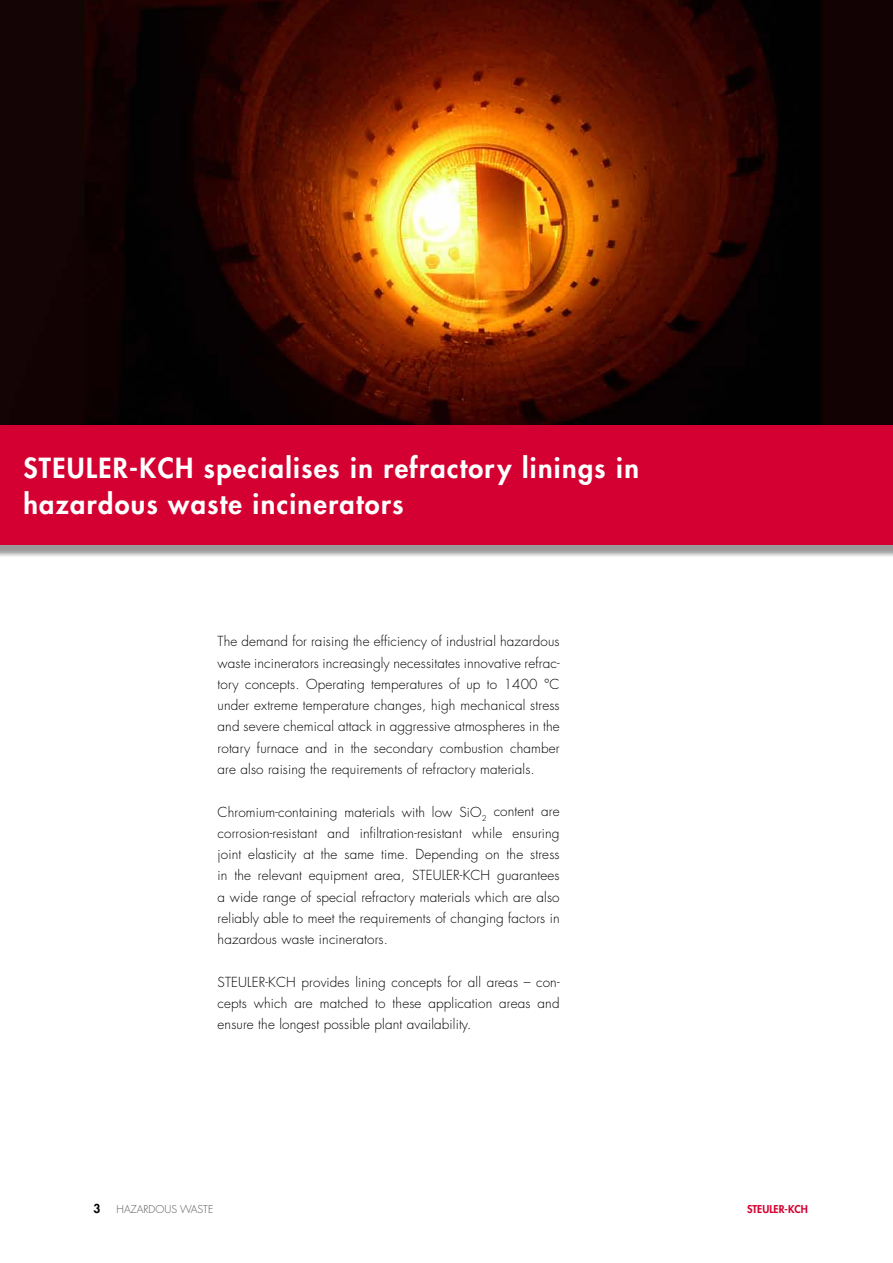
<style>
.page{position:relative;width:893px;height:1263px;background:#fff}
.page>*{position:absolute;margin:0;border:0;box-sizing:border-box;transform-origin:0 0}
.t1{font:800 27px/36px "Futura";letter-spacing:.05em;color:#fff}
.t2{font:300 13.5px/21.3px "Futura";letter-spacing:.01em;color:#000;text-align:justify}
.t3{font:800 12px "Futura";color:#000}
.t4{font:300 10.5px "Futura";color:#58585a}
.t5{font:800 10.5px "Futura";color:#d40032}
</style>
<div class="page">
<img style="left:0;top:0;width:893px;height:425px">
<div style="left:0;top:430px;width:893px;height:128px;background:#000;opacity:.4"></div>
<div style="left:0;top:425px;width:893px;height:119px;background:#d40032"></div>
<h1 class="t1" style="left:23px;top:449px;width:617px">STEULER-KCH specialises in refractory linings in hazardous waste incinerators</h1>
<p class="t2" style="left:218px;top:631px;width:343px">The demand for raising the efficiency of industrial hazardous waste incinerators increasingly necessitates innovative refrac&shy;tory concepts. Operating temperatures of up to 1400 °C under extreme temperature changes, high mechanical stress and severe chemical attack in aggressive atmospheres in the rotary furnace and in the secondary combustion chamber are also raising the requirements of refractory materials.</p>
<p class="t2" style="left:218px;top:801px;width:343px">Chromium-containing materials with low SiO<sub>2</sub> content are corrosion-resistant and infiltration-resistant while ensuring joint elasticity at the same time. Depending on the stress in the relevant equipment area, STEU</p>
<p class="t2" style="left:218px;top:865px;width:344px;text-indent:224px">LER-KCH guarantees a wide range of special refractory materials which are also reliably able to meet the requirements of changing factors in hazardous waste incinerators.</p>
<p class="t2" style="left:218px;top:971px;width:13px">STEU</p>
<p class="t2" style="left:218px;top:971px;width:343px;text-indent:30px">LER-KCH provides lining concepts for all areas – con&shy;cepts which are matched to these application areas and ensure the longest possible plant availability.</p>
<p class="t3" style="left:94px;top:1200px;width:8px">3</p>
<p class="t4" style="left:117px;top:1202px;width:98px">Hazar dous Waste</p>
<p class="t5" style="left:747px;top:1202px;width:62px">STEULER-KCH</p>
</div>
